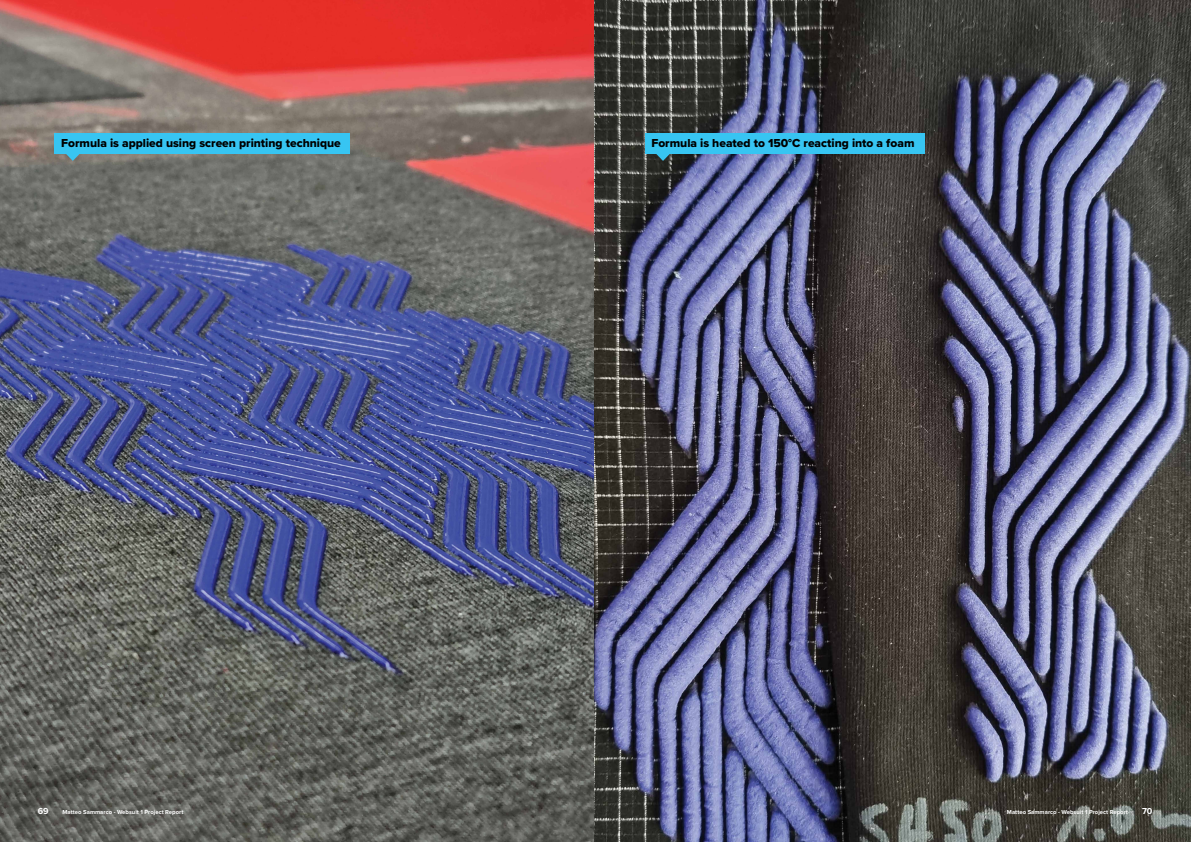
<style>
.page{position:relative;width:1191px;height:842px;background:#fff}
.page>*{position:absolute;margin:0;border:0;box-sizing:border-box;transform-origin:0 0}
.t1{font:12px "Proxima Nova Extrabld";color:#000}
.t2{font:700 9px "Proxima Nova";color:#fff}
.t3{font:700 6px "Proxima Nova";color:#fff}
</style>
<div class="page">
<img style="left:0;top:0;width:1190px;height:842px">
<div style="left:54px;top:133px;width:296px;height:21px;background:#37c5f2"></div>
<svg style="left:66px;top:154px;width:14px;height:7px"></svg>
<div style="left:644px;top:133px;width:280px;height:21px;background:#37c5f2"></div>
<svg style="left:656px;top:154px;width:14px;height:7px"></svg>
<p class="t1" style="left:61px;top:134px;width:281px">Formula is applied using screen printing technique</p>
<p class="t1" style="left:651px;top:134px;width:265px">Formula is heated to 150°C reacting into a foam</p>
<p class="t2" style="left:38px;top:804px;width:12px">69</p>
<p class="t3" style="left:62px;top:807px;width:122px">Matteo Sammarco - Websuit 1 Project Report</p>
<p class="t3" style="left:1007px;top:807px;width:122px">Matteo Sammarco - Websuit 1 Project Report</p>
<p class="t2" style="left:1142px;top:804px;width:12px">70</p>
</div>
